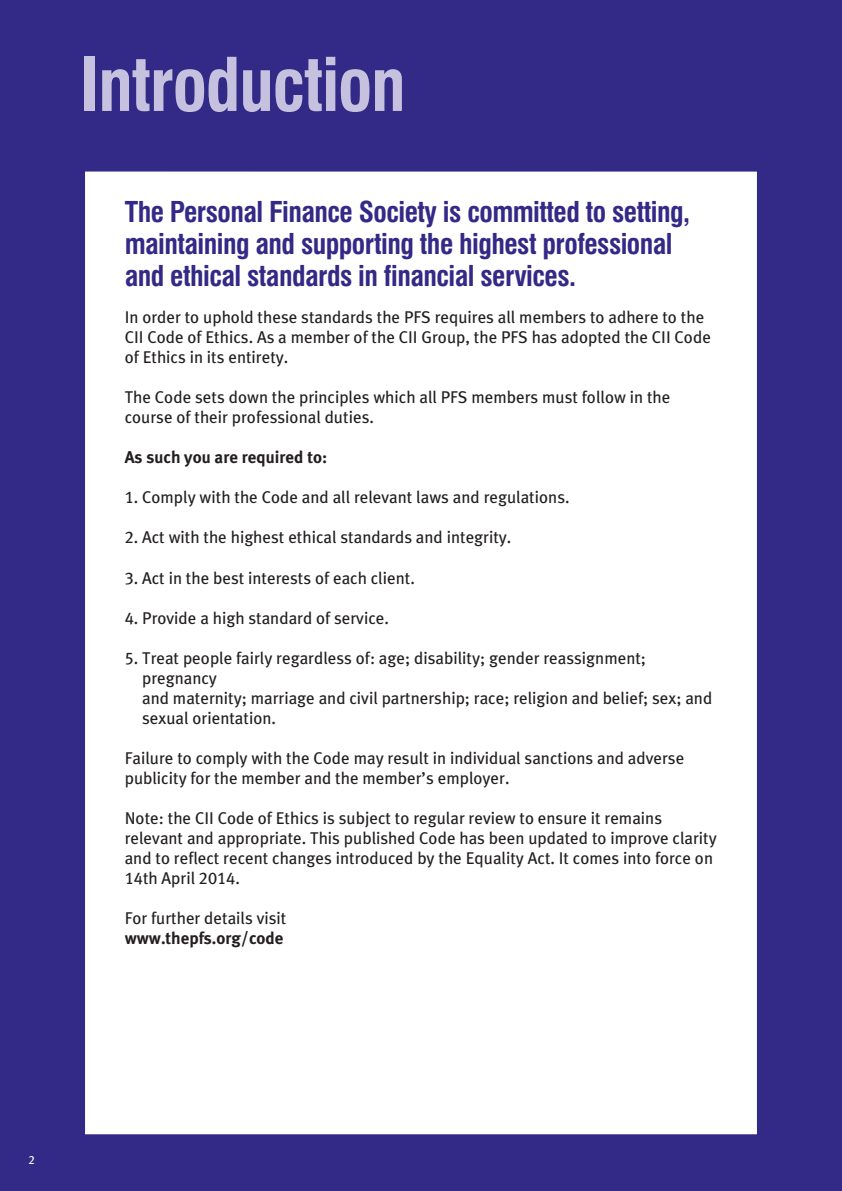
<style>
.page{position:relative;width:842px;height:1191px;background:#332986}
.page>*{position:absolute;margin:0;border:0;box-sizing:border-box;transform-origin:0 0}
.t1{font:700 condensed 72px "Swiss 721 BT";letter-spacing:-.02em;color:#c5c1de}
.t2{font:700 condensed 28px/32px "Swiss 721 BT";letter-spacing:-.02em;color:#332986}
.t3{font:17px/20px "Cii Meta Plus";color:#231f20}
.t4{font:700 17px "Cii Meta Plus";color:#231f20}
.t5{font:12px "Cii Meta Plus";color:#fff}
</style>
<div class="page">
<div style="left:85px;top:171px;width:672px;height:963px;background:#fff"></div>
<h1 class="t1" style="left:80px;top:42px;width:327px">Introduction</h1>
<h2 class="t2" style="left:125px;top:196px;width:567px">The Personal Finance Society is committed to setting, maintaining and supporting the highest professional and ethical standards in financial services.</h2>
<p class="t3" style="left:125px;top:307px;width:588px">In order to uphold these standards the PFS requires all members to adhere to the<br>CII Code of Ethics. As a member of the CII Group, the PFS has adopted the CII Code of Ethics in its entirety.</p>
<p class="t3" style="left:125px;top:387px;width:547px">The Code sets down the principles which all PFS members must follow in the course of their professional duties.</p>
<p class="t4" style="left:125px;top:448px;width:204px">As such you are required to:</p>
<p class="t3" style="left:125px;top:487px;width:446px">1. Comply with the Code and all relevant laws and regulations.</p>
<p class="t3" style="left:125px;top:527px;width:388px">2. Act with the highest ethical standards and integrity.</p>
<p class="t3" style="left:125px;top:567px;width:292px">3. Act in the best interests of each client.</p>
<p class="t3" style="left:125px;top:607px;width:266px">4. Provide a high standard of service.</p>
<p class="t3" style="left:142px;top:647px;width:572px;text-indent:-17px">5. Treat people fairly regardless of: age; disability; gender reassignment; pregnancy<br>and maternity; marriage and civil partnership; race; religion and belief; sex; and sexual orientation.</p>
<p class="t3" style="left:125px;top:747px;width:561px">Failure to comply with the Code may result in individual sanctions and adverse publicity for the member and the member’s employer.</p>
<p class="t3" style="left:125px;top:807px;width:593px">Note: the CII Code of Ethics is subject to regular review to ensure it remains relevant and appropriate. This published Code has been updated to improve clarity and to reflect recent changes introduced by the Equality Act. It comes into force on 14th April 2014.</p>
<p class="t3" style="left:125px;top:907px;width:163px">For further details visit</p>
<p class="t4" style="left:125px;top:927px;width:160px">www.thepfs.org/code</p>
<p class="t5" style="left:28px;top:1152px;width:8px">2</p>
</div>
